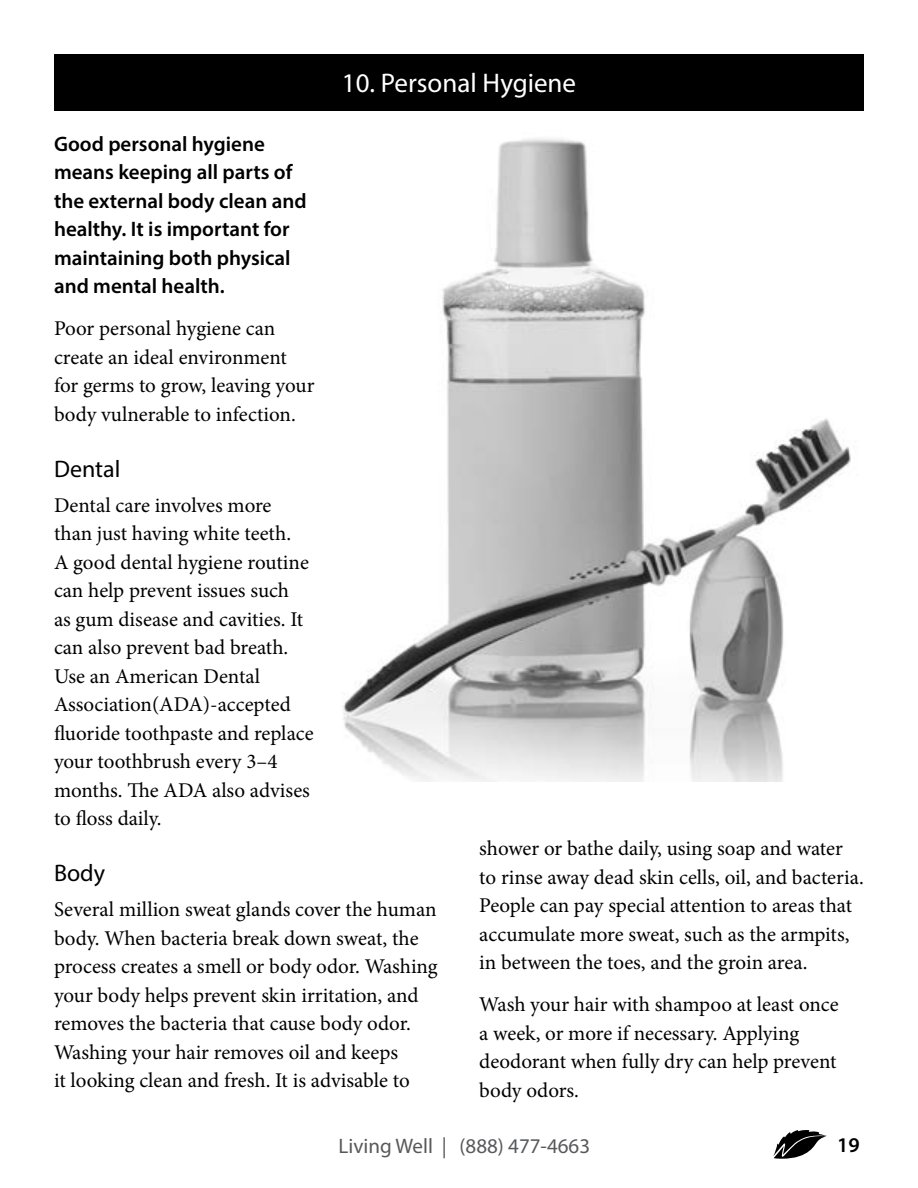
<style>
.page{position:relative;width:918px;height:1188px;background:#fff}
.page>*{position:absolute;margin:0;border:0;box-sizing:border-box;transform-origin:0 0}
.t1{font:27px "Myriad Pro";color:#fff}
.t2{font:24px "Myriad Pro";color:#000}
.t3{font:21px/28.5px "Minion Pro";letter-spacing:-.005em;color:#000}
.t4{font:600 21px/28.5px "Myriad Pro";color:#000}
.t5{font:21px "Myriad Pro";color:#58595b}
</style>
<div class="page">
<svg style="left:773px;top:1130px;width:54px;height:29px"></svg>
<div style="left:54px;top:54px;width:810px;height:56px;background:#000"></div>
<img style="left:343px;top:138px;width:508px;height:644px">
<p class="t1" style="left:342px;top:67px;width:236px">10. Personal Hygiene</p>
<p class="t4" style="left:54px;top:129px;width:254px">Good personal hygiene means keeping all parts of the external body clean and healthy. It is important for maintaining both physical and mental health.</p>
<p class="t3" style="left:54px;top:314px;width:262px">Poor personal hygiene can create an ideal environment for germs to grow, leaving your body vulnerable to infection.</p>
<p class="t2" style="left:54px;top:454px;width:68px">Dental</p>
<p class="t3" style="left:54px;top:491px;width:261px">Dental care involves more than just having white teeth.<br>A good dental hygiene routine can help prevent issues such<br>as gum disease and cavities. It can also prevent bad breath.<br>Use an American Dental<br>Association(ADA)-accepted fluoride toothpaste and replace your toothbrush every 3–4 months. The ADA also advises to floss daily.</p>
<p class="t2" style="left:54px;top:858px;width:53px">Body</p>
<p class="t3" style="left:54px;top:895px;width:385px">Several million sweat glands cover the human body. When bacteria break down sweat, the process creates a smell or body odor. Washing your body helps prevent skin irritation, and removes the bacteria that cause body odor.<br>Washing your hair removes oil and keeps<br>it looking clean and fresh. It is advisable to</p>
<p class="t3" style="left:479px;top:835px;width:386px">shower or bathe daily, using soap and water to rinse away dead skin cells, oil, and bacteria.<br>People can pay special attention to areas that accumulate more sweat, such as the armpits, in between the toes, and the groin area.</p>
<p class="t3" style="left:479px;top:991px;width:361px">Wash your hair with shampoo at least once a week, or more if necessary. Applying deodorant when fully dry can help prevent body odors.</p>
<p class="t5" style="left:339px;top:1133px;width:253px">Living Well | (888) 477-4663</p>
<p class="t4" style="left:837px;top:1130px;width:24px">19</p>
</div>
